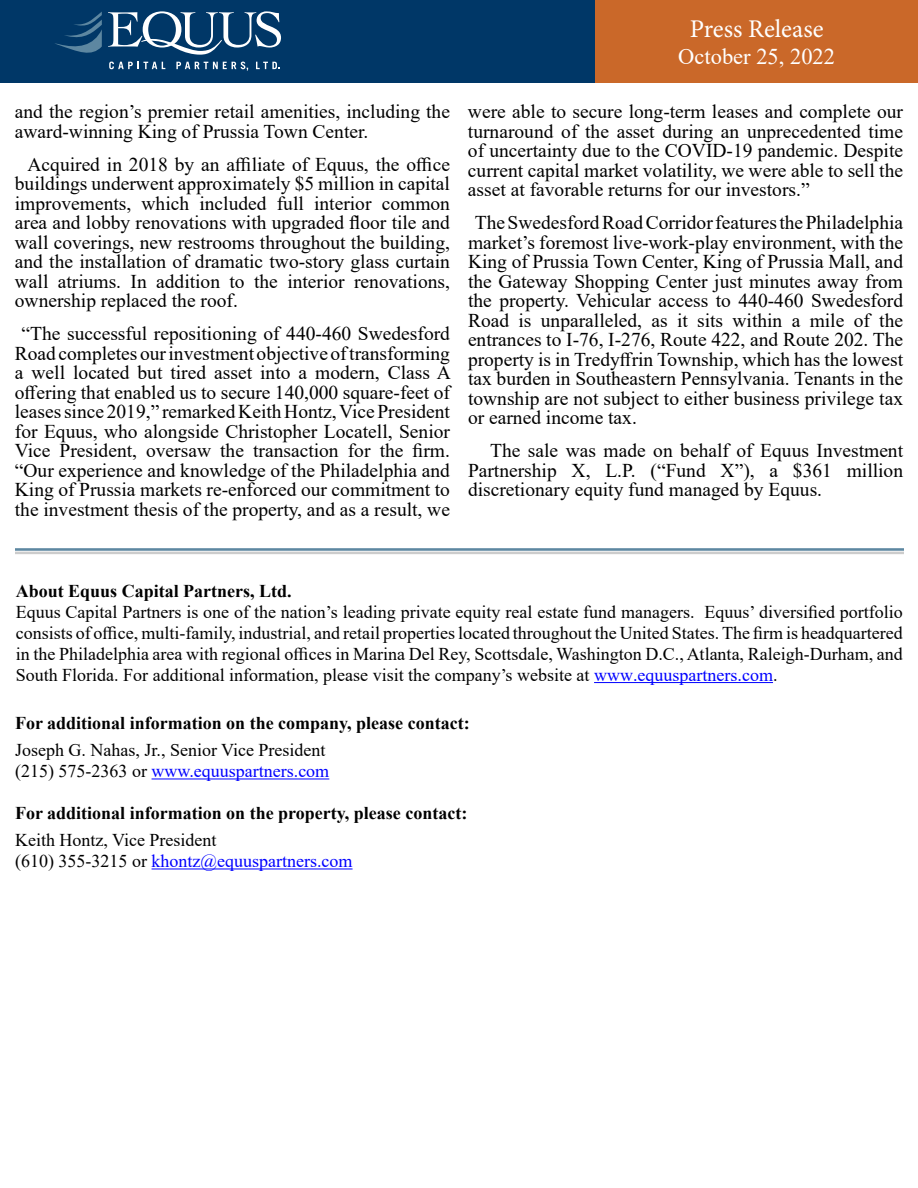
<style>
.page{position:relative;width:918px;height:1188px;background:#fff}
.page>*{position:absolute;margin:0;border:0;box-sizing:border-box;transform-origin:0 0}
.t1{font:25.5px "Minion Pro";color:#fff}
.t2{font:22.5px "Times New Roman";color:#fff}
.t3{font:19.5px/19.5px "Times New Roman";color:#000;text-align:justify}
.t4{font:18px/21px "Times New Roman";color:#000}
.t5{font:700 18px "Times New Roman";color:#000}
.s1{color:#00f}
</style>
<div class="page">
<div style="left:0;top:0;width:700px;height:82px;background:#003767"></div>
<div style="left:595px;top:0;width:323px;height:82px;background:#ca6829"></div>
<svg style="left:108px;top:11px;width:173px;height:44px"></svg>
<svg style="left:109px;top:62px;width:56px;height:7px"></svg>
<svg style="left:176px;top:62px;width:72px;height:9px"></svg>
<svg style="left:256px;top:62px;width:24px;height:7px"></svg>
<svg style="left:55px;top:12px;width:47px;height:41px"></svg>
<hr style="left:16px;top:551px;width:888px;height:3px;background:#ccc">
<hr style="left:16px;top:548px;width:888px;height:3px;background:#5d87a1">
<hr style="left:152px;top:779px;width:177px;height:1px;background:#00f">
<hr style="left:152px;top:869px;width:201px;height:1px;background:#00f">
<hr style="left:594px;top:682px;width:179px;height:1px;background:#00f">
<p class="t3" style="left:15px;top:101px;width:437px">and the region’s premier retail amenities, including the award-winning King of Prussia Town Center.</p>
<p class="t3" style="left:15px;top:154px;width:437px;text-indent:13px">Acquired in 2018 by an affiliate of Equus, the office buildings underwent approximately $5 million in capital improvements, which included full interior common area and lobby renovations with upgraded floor tile and wall coverings, new restrooms throughout the building, and the installation of dramatic two-story glass curtain wall atriums. In addition to the interior renovations, ownership replaced the roof.</p>
<p class="t3" style="left:15px;top:323px;width:438px;text-align:center">“The successful repositioning of 440-460 Swedesford Road completes our investment objective of transforming a well located but tired asset into a modern, Class A offering that enabled us to secure 140,000 square-feet of leases since 2019,” remarked Keith Hontz, Vice President for Equus, who alongside Christopher Locatell, Senior Vice President, oversaw the transaction for the firm. “Our experience and knowledge of the Philadelphia and King of Prussia markets re-enforced our commitment to the investment thesis of the property, and as a result, we</p>
<h1 class="t1" style="left:690px;top:12px;width:136px">Press Release</h1>
<p class="t2" style="left:678px;top:40px;width:158px">October 25, 2022</p>
<p class="t3" style="left:468px;top:101px;width:437px">were able to secure long-term leases and complete our turnaround of the asset during an unprecedented time of uncertainty due to the COVID-19 pandemic. Despite current capital market volatility, we were able to sell the asset at favorable returns for our investors.”</p>
<p class="t3" style="left:468px;top:212px;width:437px;text-indent:7px">The Swedesford Road Corridor features the Philadelphia market’s foremost live-work-play environment, with the King of Prussia Town Center, King of Prussia Mall, and the Gateway Shopping Center just minutes away from the property. Vehicular access to 440-460 Swedesford Road is unparalleled, as it sits within a mile of the entrances to I-76, I-276, Route 422, and Route 202. The property is in Tredyffrin Township, which has the lowest tax burden in Southeastern Pennsylvania. Tenants in the township are not subject to either business privilege tax or earned income tax.</p>
<p class="t3" style="left:468px;top:440px;width:437px;text-indent:22px">The sale was made on behalf of Equus Investment Partnership X, L.P. (“Fund X”), a $361 million discretionary equity fund managed by Equus.</p>
<p class="t5" style="left:16px;top:578px;width:278px">About Equus Capital Partners, Ltd.</p>
<p class="t4" style="left:16px;top:601px;width:889px;text-align:justify">Equus Capital Partners is one of the nation’s leading private equity real estate fund managers. Equus’ diversified portfolio consists of office, multi-family, industrial, and retail properties located throughout the United States. The firm is headquartered in the Philadelphia area with regional offices in Marina Del Rey, Scottsdale, Washington D.C., Atlanta, Raleigh-Durham, and South Florida. For additional information, please visit the company’s website at <span class="s1">www.equuspartners.com</span>.</p>
<p class="t5" style="left:15px;top:710px;width:456px">For additional information on the company, please contact:</p>
<p class="t4" style="left:15px;top:739px;width:316px">Joseph G. Nahas, Jr., Senior Vice President (215) 575-2363 or <span class="s1">www.equuspartners.com</span></p>
<p class="t5" style="left:15px;top:800px;width:454px">For additional information on the property, please contact:</p>
<p class="t4" style="left:15px;top:829px;width:339px">Keith Hontz, Vice President<br>(610) 355-3215 or <span class="s1">khontz@equuspartners.com</span></p>
</div>
